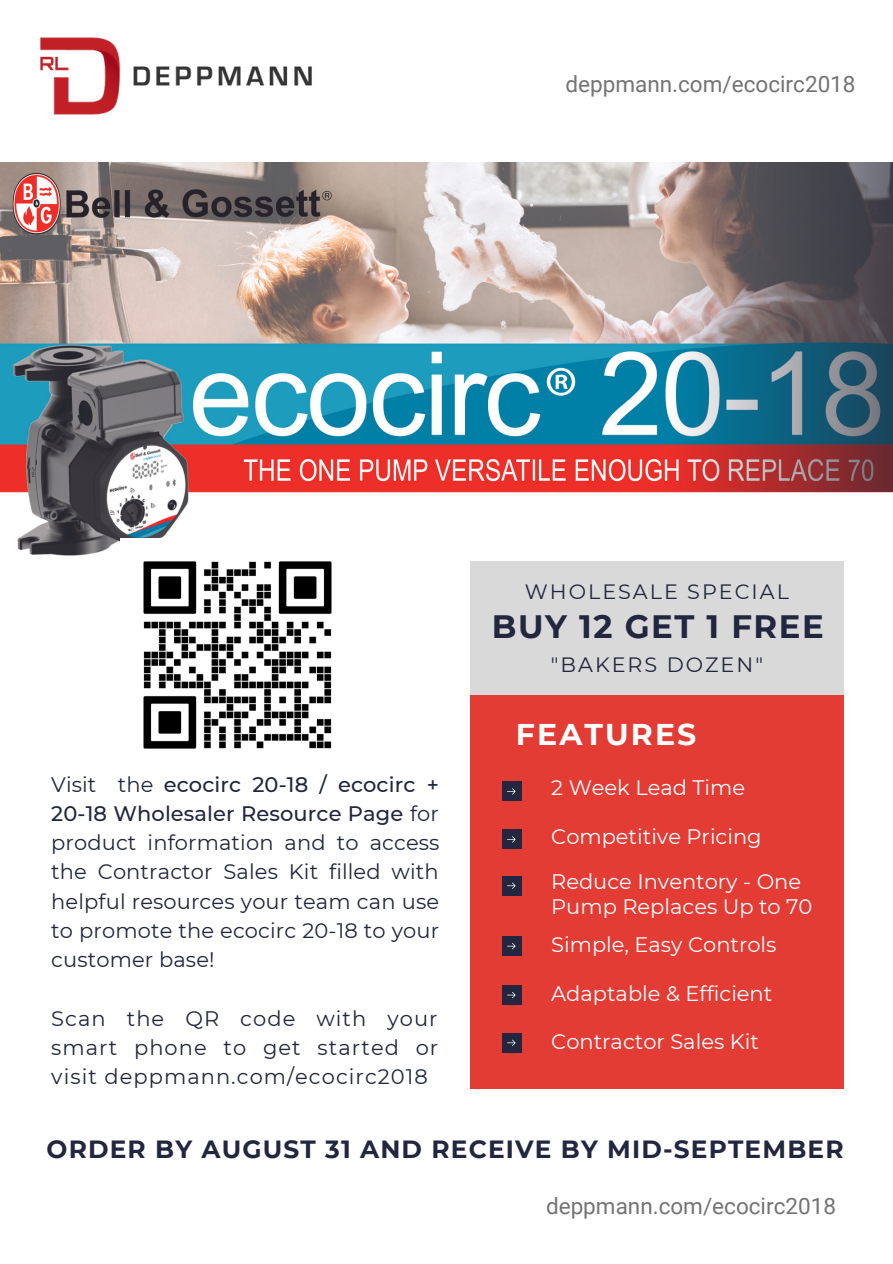
<style>
.page{position:relative;width:893px;height:1264px;background:#fff}
.page>*{position:absolute;margin:0;border:0;box-sizing:border-box;transform-origin:0 0}
.t1{font:700 32.4px "Montserrat";letter-spacing:.045em;color:#22263e}
.t2{font:700 30px "Montserrat";letter-spacing:.07em;color:#fff}
.t3{font:700 24.9px "Montserrat";letter-spacing:.045em;color:#22263e}
.t4{font:22.5px "Roboto";color:#737373}
.t5{font:21px/29.2px "Montserrat";letter-spacing:.03em;color:#22263e;text-align:justify}
.t6{font:21px/24.8px "Montserrat";color:#fff}
.t7{font:20.7px "Montserrat";letter-spacing:.095em;color:#22263e}
.s1{font-weight:500}
</style>
<div class="page">
<img style="left:0;top:163px;width:892px;height:401px">
<div style="left:470px;top:561px;width:373px;height:135px;background:#d9d9d9"></div>
<div style="left:470px;top:695px;width:373px;height:394px;background:#e23c35"></div>
<div style="left:502px;top:781px;width:19px;height:20px;background:#22263e"></div>
<svg style="left:507px;top:788px;width:8px;height:6px"></svg>
<div style="left:502px;top:829px;width:19px;height:20px;background:#22263e"></div>
<svg style="left:507px;top:836px;width:8px;height:6px"></svg>
<div style="left:502px;top:876px;width:19px;height:19px;background:#22263e"></div>
<svg style="left:507px;top:882px;width:8px;height:7px"></svg>
<div style="left:502px;top:936px;width:19px;height:19px;background:#22263e"></div>
<svg style="left:507px;top:943px;width:8px;height:6px"></svg>
<div style="left:502px;top:985px;width:19px;height:19px;background:#22263e"></div>
<svg style="left:507px;top:992px;width:8px;height:6px"></svg>
<svg style="left:670px;top:163px;width:222px;height:329px;background:#66656e"></svg>
<img style="left:40px;top:37px;width:272px;height:78px">
<div style="left:502px;top:1033px;width:19px;height:19px;background:#22263e"></div>
<svg style="left:507px;top:1039px;width:8px;height:7px"></svg>
<img style="left:121px;top:538px;width:233px;height:211px">
<p class="t4" style="left:565px;top:71px;width:291px">deppmann.com/ecocirc2018</p>
<p class="t7" style="left:525px;top:578px;width:265px">WHOLESALE SPECIAL</p>
<h1 class="t1" style="left:492px;top:606px;width:333px">BUY 12 GET 1 FREE</h1>
<p class="t5" style="left:51px;top:769px;width:390px">Visit the <span class="s1">ecocirc 20-18 / ecocirc + 20-18 Wholesaler Resource Page</span> for product information and to access the Contractor Sales Kit filled with helpful resources your team can use to promote the ecocirc 20-18 to your customer base!</p>
<p class="t5" style="left:51px;top:1003px;width:388px">Scan the QR code with your smart phone to get started or visit deppmann.com/ecocirc2018</p>
<p class="t7" style="left:550px;top:652px;width:214px">"BAKERS DOZEN"</p>
<h2 class="t2" style="left:516px;top:716px;width:182px">FEATURES</h2>
<p class="t6" style="left:551px;top:775px;width:195px">2 Week Lead Time</p>
<p class="t6" style="left:551px;top:823px;width:212px">Competitive Pricing</p>
<p class="t6" style="left:551px;top:869px;width:263px">Reduce Inventory - One<br>Pump Replaces Up to 70</p>
<p class="t6" style="left:551px;top:932px;width:227px">Simple, Easy Controls</p>
<p class="t6" style="left:551px;top:980px;width:222px">Adaptable &amp; Efficient</p>
<p class="t6" style="left:551px;top:1029px;width:209px">Contractor Sales Kit</p>
<p class="t3" style="left:47px;top:1134px;width:798px">ORDER BY AUGUST 31 AND RECEIVE BY MID-SEPTEMBER</p>
<p class="t4" style="left:546px;top:1192px;width:291px">deppmann.com/ecocirc2018</p>
</div>
